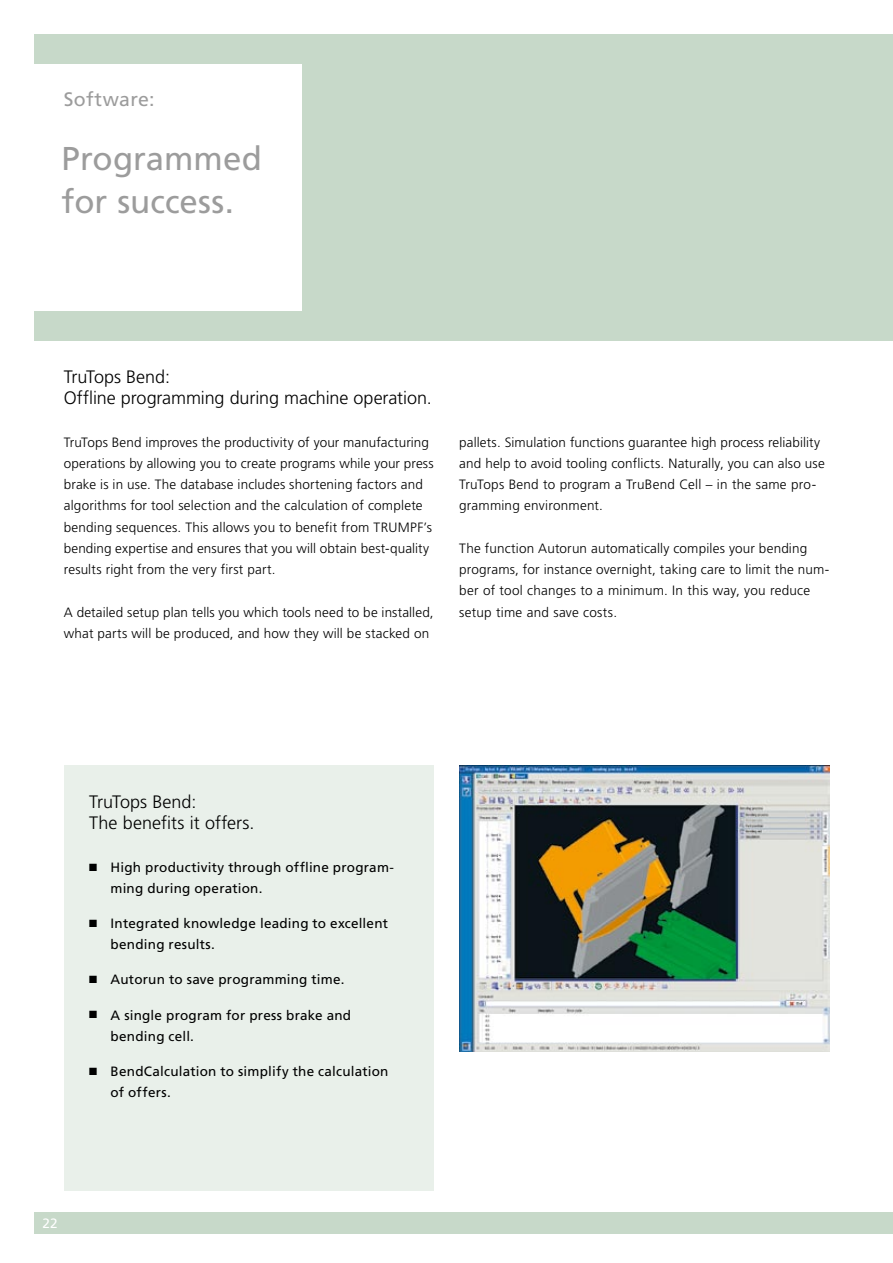
<style>
.page{position:relative;width:893px;height:1263px;background:#fff}
.page>*{position:absolute;margin:0;border:0;box-sizing:border-box;transform-origin:0 0}
.t1{font:33px/42.5px "Frutiger LT Pro";color:#9c9c9c}
.t2{font:19.5px "Frutiger LT Pro";letter-spacing:.01em;color:#9c9c9c}
.t3{font:300 18px/21.3px "Frutiger LT Pro";letter-spacing:-.005em;color:#000}
.t4{font:300 13.5px/21.3px "Frutiger LT Pro";letter-spacing:.01em;color:#000}
.t5{font:13.5px/21.3px "Frutiger LT Pro";letter-spacing:.015em;color:#000}
.t6{font:13.5px "Frutiger LT Pro";color:#fff}
</style>
<div class="page">
<div style="left:34px;top:34px;width:859px;height:306px;background:#c7d9c9"></div>
<div style="left:34px;top:1212px;width:859px;height:21px;background:#c7d9c9"></div>
<div style="left:64px;top:765px;width:370px;height:426px;background:#e9f0ea"></div>
<div style="left:0;top:64px;width:302px;height:246px;background:#fff"></div>
<img style="left:459px;top:765px;width:370px;height:287px">
<h2 class="t2" style="left:64px;top:88px;width:92px">Software:</h2>
<h1 class="t1" style="left:62px;top:138px;width:202px">Programmed for success.</h1>
<h3 class="t3" style="left:64px;top:366px;width:369px">TruTops Bend:<br>Offline programming during machine operation.</h3>
<p class="t4" style="left:64px;top:431px;width:371px">TruTops Bend improves the productivity of your manufacturing operations by allowing you to create programs while your press brake is in use. The database includes shortening factors and algorithms for tool selection and the calculation of complete bending sequences. This allows you to benefit from TRUMPF’s bending expertise and ensures that you will obtain best-quality results right from the very first part.</p>
<p class="t4" style="left:64px;top:601px;width:371px">A detailed setup plan tells you which tools need to be installed, what parts will be produced, and how they will be stacked on</p>
<p class="t4" style="left:459px;top:431px;width:367px">pallets. Simulation functions guarantee high process reliability and help to avoid tooling conflicts. Naturally, you can also use TruTops Bend to program a TruBend Cell – in the same pro&shy;gramming environment.</p>
<p class="t4" style="left:459px;top:538px;width:371px">The function Autorun automatically compiles your bending programs, for instance overnight, taking care to limit the num&shy;ber of tool changes to a minimum. In this way, you reduce setup time and save costs.</p>
<h3 class="t3" style="left:89px;top:791px;width:167px">TruTops Bend:<br>The benefits it offers.</h3>
<p class="t5" style="left:111px;top:856px;width:285px;text-indent:-21px">■ High productivity through offline program&shy;ming during operation.</p>
<p class="t5" style="left:111px;top:913px;width:279px;text-indent:-21px">■ Integrated knowledge leading to excellent bending results.</p>
<p class="t5" style="left:89px;top:969px;width:257px">■ Autorun to save programming time.</p>
<p class="t5" style="left:111px;top:1004px;width:242px;text-indent:-21px">■ A single program for press brake and bending cell.</p>
<p class="t5" style="left:111px;top:1060px;width:279px;text-indent:-21px">■ BendCalculation to simplify the calculation of offers.</p>
<p class="t6" style="left:43px;top:1215px;width:17px">22</p>
</div>
